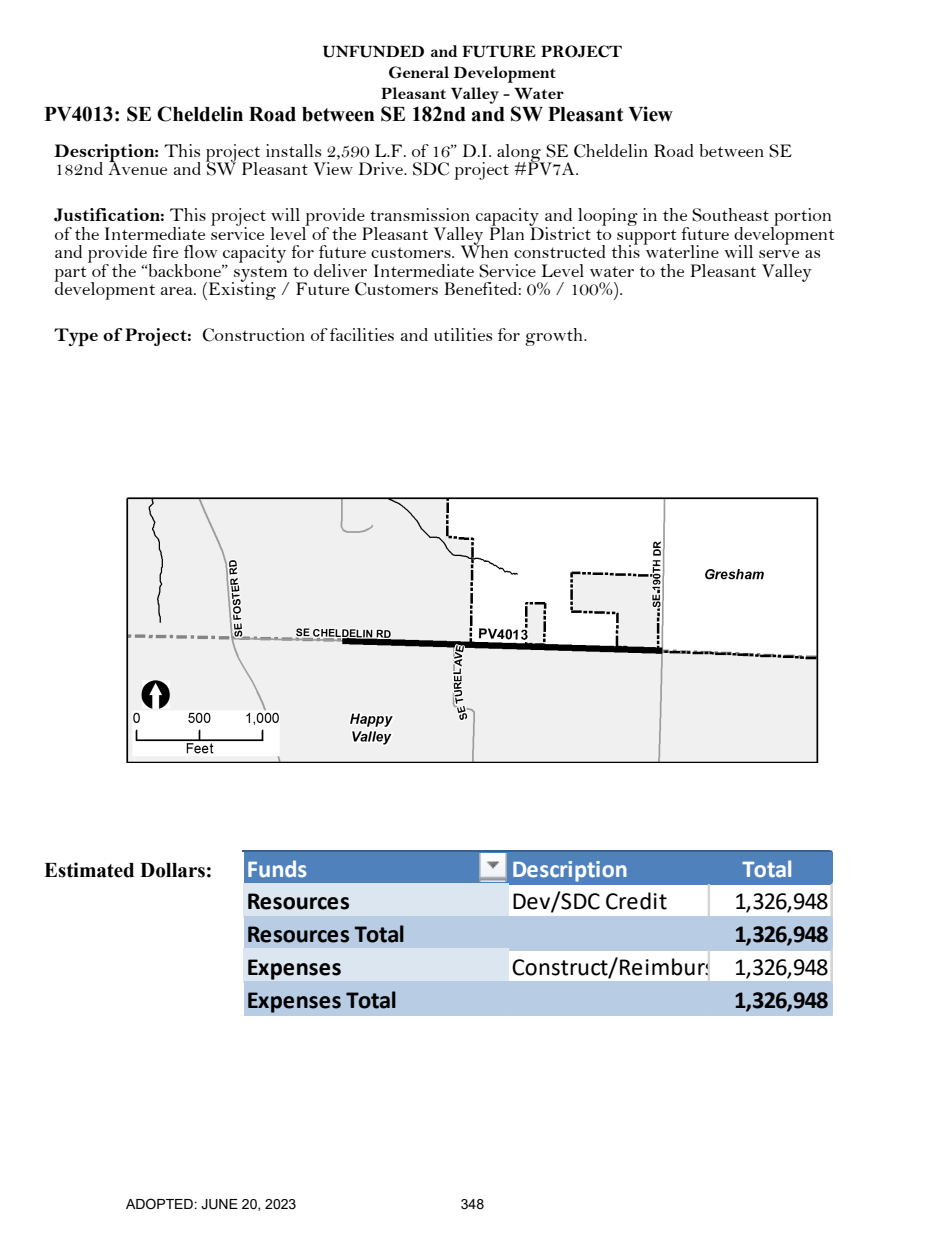
<style>
.page{position:relative;width:945px;height:1260px;background:#fff}
.page>*{position:absolute;margin:0;border:0;box-sizing:border-box;transform-origin:0 0}
.t1{font:700 24.5px "Calibri";letter-spacing:-.005em;color:#000}
.t2{font:24.5px "Calibri";color:#000}
.t3{font:700 24.5px "Calibri";letter-spacing:-.005em;color:#fff}
.t4{font:700 21px "Times New Roman";color:#000}
.t5{font:19.25px/18.6px "Bell";color:#000}
.t6{font:17.5px/21px "Bell MT Bold";color:#000;text-align:center}
.t7{font:14px "Arial";color:#000}
.s1{font-family:"Bell MT Bold"}
</style>
<div class="page">
<img style="left:126px;top:497px;width:693px;height:266px">
<div style="left:244px;top:852px;width:588px;height:33px;background:#4f81bd"></div>
<div style="left:244px;top:883px;width:265px;height:35px;background:#dce6f1"></div>
<div style="left:244px;top:916px;width:588px;height:34px;background:#b8cce4"></div>
<div style="left:244px;top:949px;width:265px;height:34px;background:#dce6f1"></div>
<div style="left:244px;top:981px;width:588px;height:35px;background:#b8cce4"></div>
<hr style="left:242px;top:851px;width:590px;height:1px;background:#366092">
<hr style="left:708px;top:885px;width:2px;height:31px;background:#d4d4d4">
<hr style="left:831px;top:885px;width:1px;height:31px;background:#d4d4d4">
<hr style="left:708px;top:950px;width:2px;height:31px;background:#d4d4d4">
<hr style="left:831px;top:950px;width:1px;height:31px;background:#d4d4d4">
<img style="left:479px;top:854px;width:28px;height:28px">
<h2 class="t6" style="left:322px;top:41px;width:301px">UNFUNDED and FUTURE PROJECT<br>General Development<br>Pleasant Valley - Water</h2>
<p class="t5" style="left:55px;top:141px;width:739px"><span class="s1">Description:</span> This project installs 2,590 L.F. of 16” D.I. along SE Cheldelin Road between SE<br>182nd Avenue and SW Pleasant View Drive. SDC project #PV7A.</p>
<p class="t5" style="left:55px;top:206px;width:782px"><span class="s1">Justification:</span> This project will provide transmission capacity and looping in the Southeast portion of the Intermediate service level of the Pleasant Valley Plan District to support future development and provide fire flow capacity for future customers. When constructed this waterline will serve as part of the “backbone” system to deliver Intermediate Service Level water to the Pleasant Valley development area. (Existing / Future Customers Benefited: 0% / 100%).</p>
<p class="t5" style="left:55px;top:326px;width:535px"><span class="s1">Type of Project:</span> Construction of facilities and utilities for growth.</p>
<p class="t4" style="left:44px;top:99px;width:630px">PV4013: SE Cheldelin Road between SE 182nd and SW Pleasant View</p>
<p class="t4" style="left:44px;top:855px;width:170px">Estimated Dollars:</p>
<p class="t3" style="left:247px;top:851px;width:62px">Funds</p>
<p class="t3" style="left:512px;top:851px;width:118px">Description</p>
<p class="t3" style="left:743px;top:851px;width:52px">Total</p>
<p class="t1" style="left:247px;top:884px;width:105px">Resources</p>
<p class="t2" style="left:512px;top:884px;width:157px">Dev/SDC Credit</p>
<p class="t2" style="left:734px;top:884px;width:96px">1,326,948</p>
<p class="t1" style="left:247px;top:917px;width:160px">Resources Total</p>
<p class="t1" style="left:734px;top:917px;width:96px">1,326,948</p>
<p class="t1" style="left:247px;top:949px;width:96px">Expenses</p>
<p class="t2" style="left:512px;top:950px;width:318px">Construct/Reimburs 1,326,948</p>
<p class="t1" style="left:247px;top:982px;width:151px">Expenses Total</p>
<p class="t1" style="left:734px;top:982px;width:96px">1,326,948</p>
<p class="t7" style="left:126px;top:1195px;width:172px">ADOPTED: JUNE 20, 2023</p>
<p class="t7" style="left:461px;top:1195px;width:25px">348</p>
</div>
